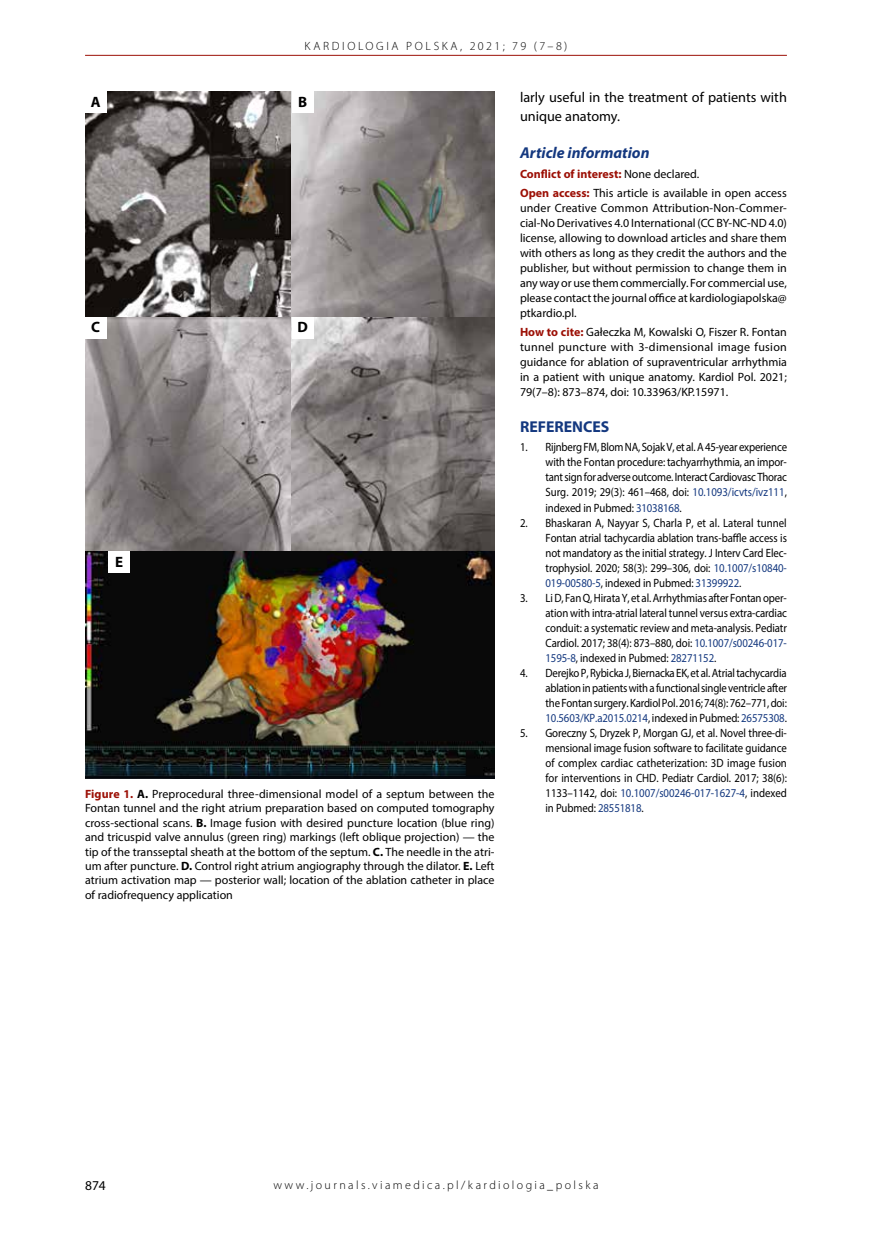
<style>
.page{position:relative;width:872px;height:1234px;background:#fff}
.page>*{position:absolute;margin:0;border:0;box-sizing:border-box;transform-origin:0 0}
.t1{font:italic 700 15.75px "Myriad Pro";color:#14387f}
.t2{font:700 15.75px "Myriad Pro";color:#14387f}
.t3{font:700 15px "Myriad Pro";color:#000}
.t4{font:14.25px/18.8px "Myriad Pro";color:#000}
.t5{font:13.5px "Myriad Pro";color:#000}
.t6{font:12px/15px "Myriad Pro";letter-spacing:-.005em;color:#000;text-align:justify;scale:.9 1}
.t7{font:12px/15px "Myriad Pro";letter-spacing:-.005em;color:#000;text-align:justify}
.t8{font:300 12px "Myriad Pro";letter-spacing:.2em;color:#000}
.t9{font:300 12px "Myriad Pro";letter-spacing:.22em;color:#000}
.s1{font-weight:700;color:#9c1006}
.s2{font-weight:700}
.s3{color:#14387f}
</style>
<div class="page">
<hr style="left:85px;top:55px;width:702px;height:1px;background:#9c1006">
<img style="left:85px;top:91px;width:409px;height:687px">
<div style="left:85px;top:91px;width:21px;height:22px;background:#fff"></div>
<div style="left:292px;top:91px;width:21px;height:22px;background:#fff"></div>
<div style="left:85px;top:317px;width:21px;height:21px;background:#fff"></div>
<div style="left:292px;top:317px;width:21px;height:21px;background:#fff"></div>
<div style="left:108px;top:551px;width:22px;height:21px;background:#fff"></div>
<p class="t9" style="left:305px;top:40px;width:264px">KARDIOLOGIA POLSKA, 2021; 79 (7–8)</p>
<p class="t3" style="left:91px;top:92px;width:11px">A</p>
<p class="t3" style="left:298px;top:92px;width:11px">B</p>
<p class="t3" style="left:91px;top:317px;width:10px">C</p>
<p class="t3" style="left:297px;top:317px;width:12px">D</p>
<p class="t3" style="left:115px;top:551px;width:10px">E</p>
<p class="t7" style="left:85px;top:786px;width:411px;line-height:14.4px"><span class="s1">Figure 1.</span> <span class="s2">A.</span> Preprocedural three-dimensional model of a septum between the Fontan tunnel and the right atrium preparation based on computed tomography cross-sectional scans. <span class="s2">B.</span> Image fusion with desired puncture location (blue ring) and tricuspid valve annulus (green ring) markings (left oblique projection) — the tip of the transseptal sheath at the bottom of the septum. <span class="s2">C.</span> The needle in the atri&shy;um after puncture. <span class="s2">D.</span> Control right atrium angiography through the dilator. <span class="s2">E.</span> Left atrium activation map — posterior wall; location of the ablation catheter in place of radiofrequency application</p>
<p class="t4" style="left:520px;top:88px;width:268px">larly useful in the treatment of patients with unique anatomy.</p>
<h1 class="t1" style="left:520px;top:143px;width:131px">Article information</h1>
<p class="t7" style="left:520px;top:164px;width:268px;line-height:19.2px"><span class="s1">Conflict of interest:</span> None declared.<br><span class="s1">Open access:</span> This article is available in open access</p>
<p class="t7" style="left:520px;top:200px;width:268px">under Creative Common Attribution-Non-Commer&shy;cial-No Derivatives 4.0 International (CC BY-NC-ND 4.0) license, allowing to download articles and share them with others as long as they credit the authors and the publisher, but without permission to change them in any way or use them commercially. For commercial use, please contact the journal office at kardiologiapolska@ ptkardio.pl.</p>
<p class="t7" style="left:520px;top:324px;width:268px"><span class="s1">How to cite:</span> Gałeczka M, Kowalski O, Fiszer R. Fontan tunnel puncture with 3-dimensional image fusion guidance for ablation of supraventricular arrhythmia in a patient with unique anatomy. Kardiol Pol. 2021; 79(7–8): 873–874, doi: 10.33963/KP.15971.</p>
<h1 class="t2" style="left:520px;top:416px;width:91px">REFERENCES</h1>
<p class="t6" style="left:545px;top:439px;width:270px;text-indent:-26px">1. Rijnberg FM, Blom NA, Sojak V, et al. A 45-year experience with the Fontan procedure: tachyarrhythmia, an impor&shy;tant sign for adverse outcome. Interact Cardiovasc Thorac Surg. 2019; 29(3): 461–468, doi: <span class="s3">10.1093/icvts/ivz111</span>, indexed in Pubmed: <span class="s3">31038168</span>.</p>
<p class="t6" style="left:545px;top:514px;width:270px;text-indent:-26px">2. Bhaskaran A, Nayyar S, Charla P, et al. Lateral tunnel Fontan atrial tachycardia ablation trans-baffle access is not mandatory as the initial strategy. J Interv Card Elec&shy;trophysiol. 2020; 58(3): 299–306, doi: <span class="s3">10.1007/s10840- 019-00580-5</span>, indexed in Pubmed: <span class="s3">31399922</span>.</p>
<p class="t6" style="left:545px;top:589px;width:270px;text-indent:-26px">3. Li D, Fan Q, Hirata Y, et al. Arrhythmias after Fontan oper&shy;ation with intra-atrial lateral tunnel versus extra-cardiac conduit: a systematic review and meta-analysis. Pediatr Cardiol. 2017; 38(4): 873–880, doi: <span class="s3">10.1007/s00246-017- 1595-8</span>, indexed in Pubmed: <span class="s3">28271152</span>.</p>
<p class="t6" style="left:545px;top:664px;width:270px;text-indent:-26px">4. Derejko P, Rybicka J, Biernacka EK, et al. Atrial tachycardia ablation in patients with a functional single ventricle after the Fontan surgery. Kardiol Pol. 2016; 74(8): 762–771, doi:<br><span class="s3">10.5603/KP.a2015.0214</span>, indexed in Pubmed: <span class="s3">26575308</span>.</p>
<p class="t6" style="left:545px;top:724px;width:270px;text-indent:-25px">5. Goreczny S, Dryzek P, Morgan GJ, et al. Novel three-di&shy;mensional image fusion software to facilitate guidance of complex cardiac catheterization: 3D image fusion for interventions in CHD. Pediatr Cardiol. 2017; 38(6):<br>1133–1142, doi: <span class="s3">10.1007/s00246-017-1627-4</span>, indexed in Pubmed: <span class="s3">28551818</span>.</p>
<p class="t5" style="left:85px;top:1176px;width:22px">874</p>
<p class="t8" style="left:273px;top:1177px;width:327px">www.journals.viamedica.pl/kardiologia_polska</p>
</div>
